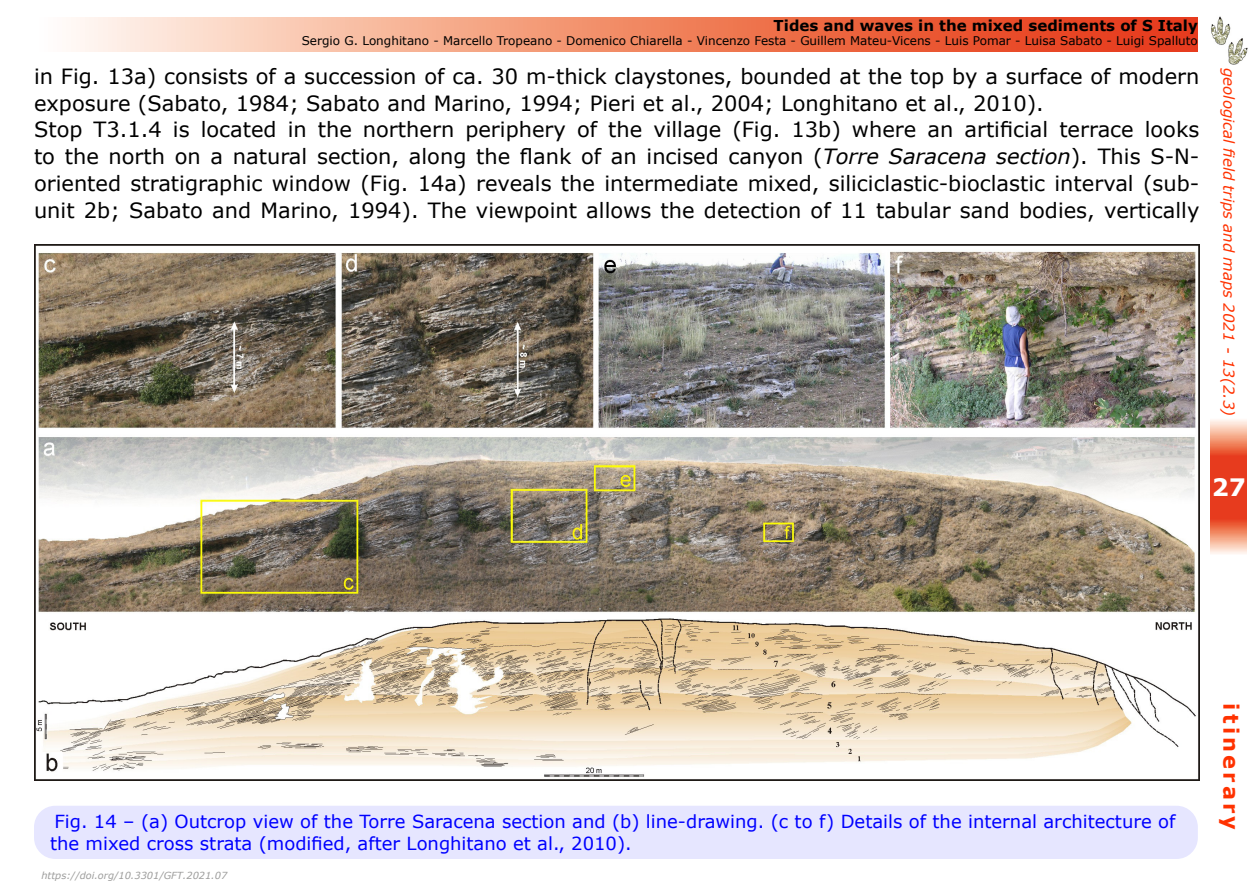
<style>
.page{position:relative;width:1259px;height:893px;background:#fff}
.page>*{position:absolute;margin:0;border:0;box-sizing:border-box;transform-origin:0 0}
.t1{font:700 24px "Verdana";color:#fff}
.t2{font:21px/26.7px "Verdana";color:#000}
.t3{font:700 21px "Verdana";letter-spacing:.15em;color:#ff3200}
.t4{font:18px/21.6px "Verdana";color:#00f}
.t5{font:700 15px "Verdana";color:#000}
.t6{font:italic 15px "Verdana";color:#ff3200}
.t7{font:12px "Verdana";color:#000}
.t8{font:italic 9.75px "Verdana";color:#9d9d9c}
.s1{font-style:italic}
</style>
<div class="page">
<svg style="left:1210px;top:420px;width:37px;height:134px;background:#ed6f52"></svg>
<svg style="left:71px;top:17px;width:1126px;height:34px;background:#f18d6f"></svg>
<img style="left:1211px;top:16px;width:37px;height:49px">
<img style="left:34px;top:244px;width:1165px;height:536px">
<div style="left:34px;top:806px;width:1163px;height:53px;background:#e6e6ff;border-radius:21px"></div>
<p class="t5" style="left:773px;top:18px;width:426px">Tides and waves in the mixed sediments of S Italy</p>
<p class="t7" style="left:302px;top:35px;width:897px">Sergio G. Longhitano - Marcello Tropeano - Domenico Chiarella - Vincenzo Festa - Guillem Mateu-Vicens - Luis Pomar - Luisa Sabato - Luigi Spalluto</p>
<p class="t2" style="left:34px;top:64px;width:1167px">in Fig. 13a) consists of a succession of ca. 30 m-thick claystones, bounded at the top by a surface of modern exposure (Sabato, 1984; Sabato and Marino, 1994; Pieri et al., 2004; Longhitano et al., 2010).<br>Stop T3.1.4 is located in the northern periphery of the village (Fig. 13b) where an artificial terrace looks to the north on a natural section, along the flank of an incised canyon (<span class="s1">Torre Saracena section</span>). This S-N&shy;oriented stratigraphic window (Fig. 14a) reveals the intermediate mixed, siliciclastic-bioclastic interval (sub&shy;unit 2b; Sabato and Marino, 1994). The viewpoint allows the detection of 11 tabular sand bodies, vertically</p>
<p class="t6" style="left:1238px;top:68px;width:350px;rotate:90deg">geological field trips and maps 2021 - 13(2.3)</p>
<p class="t1" style="left:1211px;top:476px;width:36px">27</p>
<p class="t4" style="left:50px;top:812px;width:1127px">Fig. 14 – (a) Outcrop view of the Torre Saracena section and (b) line-drawing. (c to f) Details of the internal architecture of the mixed cross strata (modified, after Longhitano et al., 2010).</p>
<p class="t8" style="left:41px;top:870px;width:187px">https://doi.org/10.3301/GFT.2021.07</p>
<p class="t3" style="left:1240px;top:703px;width:128px;rotate:90deg">itinerary</p>
</div>
